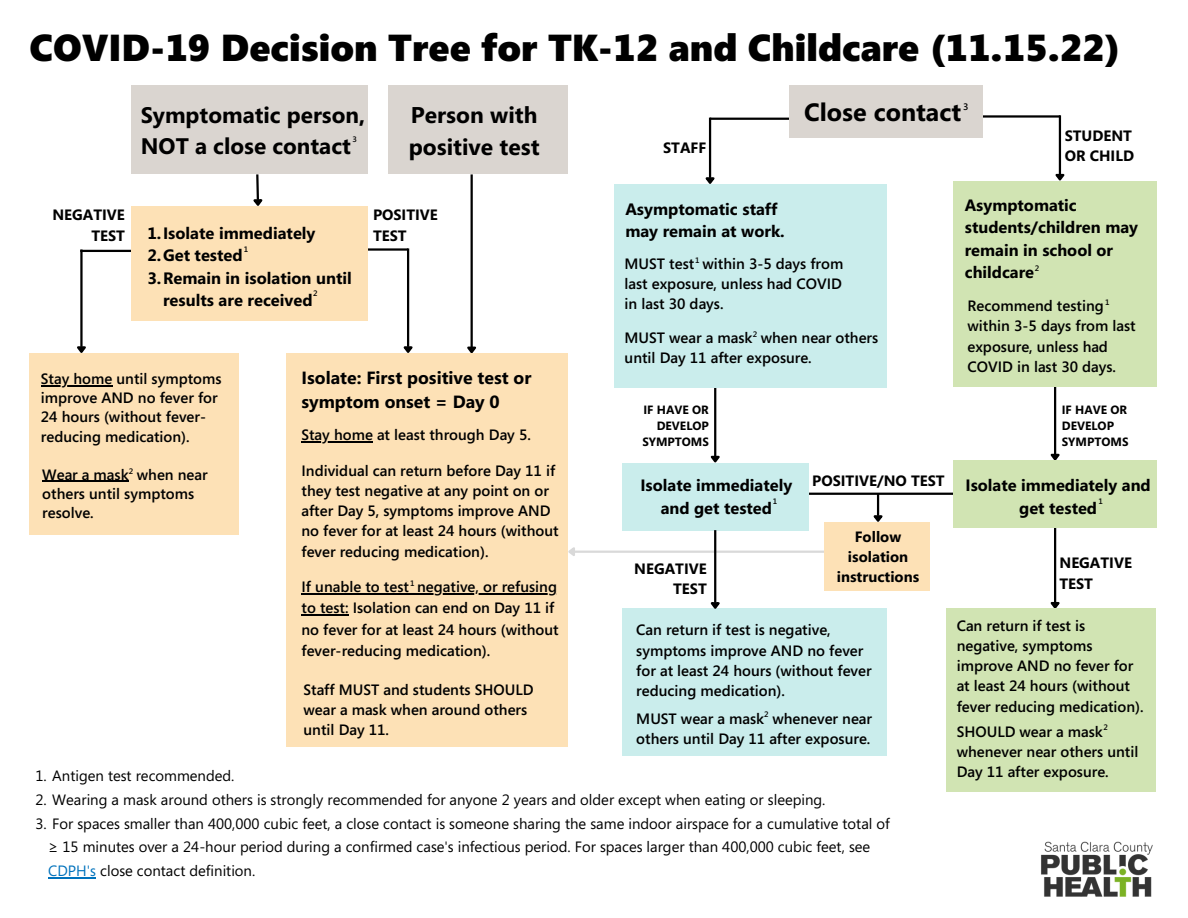
<style>
.page{position:relative;width:1188px;height:918px;background:#fff}
.page>*{position:absolute;margin:0;border:0;box-sizing:border-box;transform-origin:0 0}
.t1{font:900 37.65px "Segoe";color:#000}
.t2{font:700 25.05px "Segoe";color:#000}
.t3{font:700 22.8px/31.5px "Segoe";color:#000}
.t4{font:700 22.5px/31.5px "Segoe";color:#000}
.t5{font:700 17.7px/23.7px "Segoe";color:#000}
.t6{font:700 16.5px/22.5px "Segoe";color:#000;text-align:center}
.t7{font:600 15px/20.2px "Segoe";color:#000}
.t8{font:15px/23.7px "Segoe";color:#000}
.t9{font:700 15px/20.2px "Segoe";color:#000}
.t10{font:700 12px/16px "Segoe";color:#000}
.t11{font:600 9.45px "Segoe";color:#000}
.t12{font:600 7.95px "Segoe";color:#000}
.s1{color:#0072bc}
</style>
<div class="page">
<img style="left:1041px;top:841px;width:112px;height:56px">
<hr style="left:48px;top:877px;width:48px;height:1px;background:#0072bc">
<div style="left:131px;top:86px;width:236px;height:88px;background:#dad5d0"></div>
<svg style="left:253px;top:174px;width:10px;height:32px"></svg>
<div style="left:388px;top:86px;width:180px;height:88px;background:#dad5d0"></div>
<hr style="left:471px;top:174px;width:2px;height:173px;background:#000">
<svg style="left:467px;top:345px;width:10px;height:8px"></svg>
<div style="left:287px;top:353px;width:281px;height:394px;background:#fde1b6"></div>
<hr style="left:301px;top:441px;width:72px;height:2px;background:#000">
<div style="left:30px;top:353px;width:209px;height:181px;background:#fde1b6"></div>
<hr style="left:41px;top:385px;width:71px;height:1px;background:#000">
<hr style="left:42px;top:481px;width:87px;height:1px;background:#000">
<hr style="left:80px;top:250px;width:58px;height:2px;background:#000">
<hr style="left:80px;top:250px;width:3px;height:97px;background:#000">
<svg style="left:77px;top:344px;width:9px;height:9px"></svg>
<hr style="left:363px;top:248px;width:45px;height:3px;background:#000">
<div style="left:131px;top:206px;width:236px;height:115px;background:#fde1b6"></div>
<hr style="left:407px;top:248px;width:2px;height:99px;background:#000">
<svg style="left:403px;top:344px;width:10px;height:9px"></svg>
<hr style="left:301px;top:593px;width:108px;height:1px;background:#000">
<hr style="left:417px;top:593px;width:140px;height:1px;background:#000">
<hr style="left:301px;top:615px;width:48px;height:1px;background:#000">
<hr style="left:808px;top:493px;width:146px;height:2px;background:#000">
<div style="left:622px;top:463px;width:187px;height:67px;background:#caedec"></div>
<hr style="left:714px;top:353px;width:2px;height:103px;background:#000">
<svg style="left:710px;top:454px;width:10px;height:9px"></svg>
<div style="left:614px;top:184px;width:273px;height:204px;background:#caedec"></div>
<hr style="left:970px;top:115px;width:90px;height:3px;background:#000">
<hr style="left:1054px;top:354px;width:2px;height:100px;background:#000">
<svg style="left:1050px;top:452px;width:10px;height:8px"></svg>
<div style="left:954px;top:181px;width:203px;height:206px;background:#d1e4b3"></div>
<hr style="left:1054px;top:528px;width:2px;height:75px;background:#000">
<svg style="left:1047px;top:600px;width:15px;height:9px"></svg>
<div style="left:954px;top:460px;width:203px;height:68px;background:#d1e4b3"></div>
<div style="left:947px;top:609px;width:209px;height:183px;background:#d1e4b3"></div>
<hr style="left:574px;top:551px;width:277px;height:2px;background:#d9d9d9">
<svg style="left:568px;top:547px;width:9px;height:9px"></svg>
<div style="left:824px;top:522px;width:106px;height:69px;background:#fde1b6"></div>
<hr style="left:1059px;top:115px;width:2px;height:59px;background:#000">
<svg style="left:1055px;top:172px;width:10px;height:9px"></svg>
<hr style="left:710px;top:118px;width:89px;height:2px;background:#000">
<div style="left:789px;top:86px;width:194px;height:52px;background:#dad5d0"></div>
<hr style="left:709px;top:118px;width:2px;height:60px;background:#000">
<svg style="left:705px;top:175px;width:10px;height:9px"></svg>
<div style="left:622px;top:609px;width:264px;height:147px;background:#caedec"></div>
<hr style="left:714px;top:530px;width:2px;height:73px;background:#000">
<svg style="left:707px;top:600px;width:15px;height:9px"></svg>
<hr style="left:877px;top:494px;width:2px;height:22px;background:#000">
<svg style="left:873px;top:513px;width:10px;height:9px"></svg>
<h1 class="t1" style="left:30px;top:21px;width:1092px">COVID-19 Decision Tree for TK-12 and Childcare (11.15.22)</h1>
<h3 class="t3" style="left:409px;top:99px;width:132px">Person with positive test</h3>
<h2 class="t2" style="left:804px;top:95px;width:159px">Close contact</h2>
<p class="t11" style="left:963px;top:100px;width:7px">3</p>
<h3 class="t4" style="left:141px;top:98px;width:226px">Symptomatic person,<br>NOT a close contact</h3>
<p class="t9" style="left:1065px;top:125px;width:71px">STUDENT<br>OR CHILD</p>
<p class="t12" style="left:352px;top:133px;width:6px">3</p>
<p class="t9" style="left:663px;top:137px;width:44px">STAFF</p>
<p class="t6" style="left:965px;top:193px;width:175px;text-align:left">Asymptomatic students/children may remain in school or childcare</p>
<p class="t6" style="left:625px;top:197px;width:161px;text-align:left">Asymptomatic staff may remain at work.</p>
<p class="t7" style="left:625px;top:253px;width:220px;text-align:justify">MUST test within 3-5 days from last exposure, unless had COVID in last 30 days.</p>
<p class="t7" style="left:625px;top:327px;width:255px">MUST wear a mask when near others until Day 11 after exposure.</p>
<p class="t9" style="left:52px;top:204px;width:74px;text-align:right">NEGATIVE<br>TEST</p>
<p class="t9" style="left:373px;top:204px;width:66px">POSITIVE<br>TEST</p>
<p class="t12" style="left:244px;top:244px;width:6px">1</p>
<p class="t6" style="left:147px;top:221px;width:170px">1.Isolate immediately</p>
<p class="t6" style="left:147px;top:244px;width:97px">2.Get tested</p>
<p class="t6" style="left:147px;top:266px;width:206px">3.Remain in isolation until</p>
<p class="t6" style="left:163px;top:289px;width:151px">results are received</p>
<p class="t12" style="left:695px;top:254px;width:6px">1</p>
<p class="t12" style="left:1035px;top:263px;width:6px">2</p>
<p class="t12" style="left:313px;top:288px;width:6px">2</p>
<p class="t12" style="left:1105px;top:297px;width:6px">1</p>
<p class="t7" style="left:968px;top:295px;width:170px">Recommend testing within 3-5 days from last exposure, unless had<br>COVID in last 30 days.</p>
<p class="t12" style="left:753px;top:328px;width:6px">2</p>
<p class="t5" style="left:301px;top:365px;width:231px">Isolate: First positive test or symptom onset = Day 0</p>
<p class="t7" style="left:301px;top:424px;width:231px">Stay home at least through Day 5.</p>
<p class="t7" style="left:41px;top:369px;width:182px;line-height:19.2px">Stay home until symptoms improve AND no fever for<br>24 hours (without fever&shy;reducing medication).</p>
<p class="t7" style="left:42px;top:464px;width:167px;line-height:19.2px">Wear a mask when near others until symptoms resolve.</p>
<p class="t10" style="left:642px;top:401px;width:68px;text-align:right">IF HAVE OR<br>DEVELOP<br>SYMPTOMS</p>
<p class="t10" style="left:1062px;top:401px;width:68px">IF HAVE OR<br>DEVELOP<br>SYMPTOMS</p>
<p class="t7" style="left:301px;top:460px;width:259px">Individual can return before Day 11 if they test negative at any point on or after Day 5, symptoms improve AND no fever for at least 24 hours (without fever reducing medication).</p>
<p class="t12" style="left:129px;top:465px;width:6px">2</p>
<p class="t9" style="left:812px;top:470px;width:134px">POSITIVE/NO TEST</p>
<p class="t6" style="left:640px;top:474px;width:153px">Isolate immediately and get tested</p>
<p class="t6" style="left:966px;top:474px;width:187px">Isolate immediately and get tested</p>
<p class="t12" style="left:773px;top:496px;width:6px">1</p>
<p class="t12" style="left:1098px;top:496px;width:6px">1</p>
<p class="t9" style="left:837px;top:526px;width:84px;text-align:center">Follow isolation instructions</p>
<p class="t9" style="left:634px;top:558px;width:74px;text-align:right">NEGATIVE<br>TEST</p>
<p class="t9" style="left:1060px;top:552px;width:74px">NEGATIVE<br>TEST</p>
<p class="t12" style="left:410px;top:578px;width:6px">1</p>
<p class="t7" style="left:301px;top:576px;width:259px;line-height:21.3px">If unable to test negative, or refusing to test: Isolation can end on Day 11 if no fever for at least 24 hours (without fever-reducing medication).</p>
<p class="t7" style="left:957px;top:615px;width:189px">Can return if test is negative, symptoms improve AND no fever for at least 24 hours (without fever reducing medication).</p>
<p class="t7" style="left:636px;top:619px;width:237px">Can return if test is negative, symptoms improve AND no fever for at least 24 hours (without fever reducing medication).</p>
<p class="t7" style="left:636px;top:708px;width:237px">MUST wear a mask whenever near others until Day 11 after exposure.</p>
<p class="t7" style="left:304px;top:679px;width:232px">Staff MUST and students SHOULD wear a mask when around others until Day 11.</p>
<p class="t12" style="left:764px;top:709px;width:6px">2</p>
<p class="t12" style="left:1104px;top:722px;width:6px">2</p>
<p class="t7" style="left:957px;top:721px;width:183px">SHOULD wear a mask whenever near others until<br>Day 11 after exposure.</p>
<p class="t8" style="left:35px;top:764px;width:201px">1. Antigen test recommended.</p>
<p class="t8" style="left:35px;top:787px;width:792px">2. Wearing a mask around others is strongly recommended for anyone 2 years and older except when eating or sleeping.</p>
<p class="t8" style="left:48px;top:811px;width:843px;text-indent:-13px">3. For spaces smaller than 400,000 cubic feet, a close contact is someone sharing the same indoor airspace for a cumulative total of ≥ 15 minutes over a 24-hour period during a confirmed case's infectious period. For spaces larger than 400,000 cubic feet, see<br><span class="s1">CDPH's</span> close contact definition.</p>
</div>
